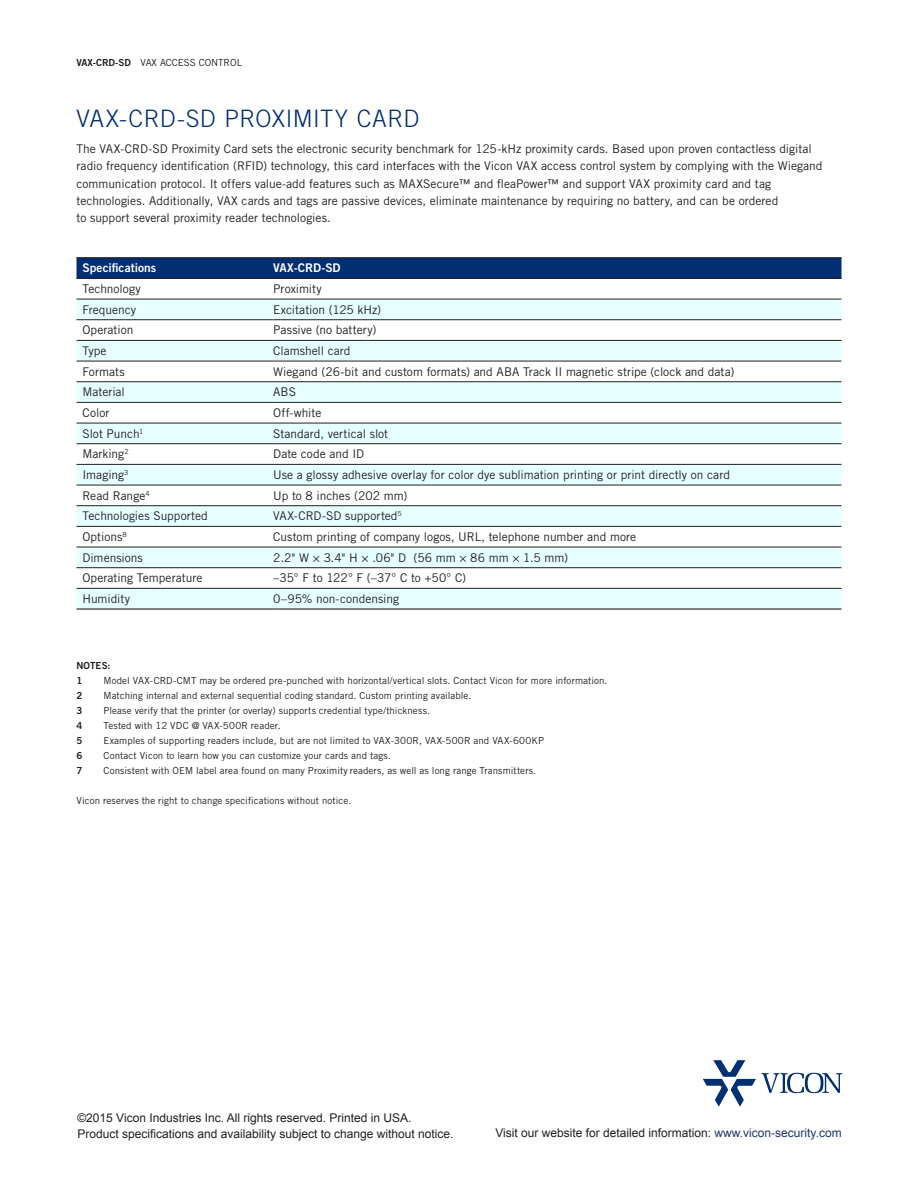
<style>
.page{position:relative;width:918px;height:1188px;background:#fff}
.page>*{position:absolute;margin:0;border:0;box-sizing:border-box;transform-origin:0 0}
.Headline_16_pt{font:300 24px "Trade Gothic LT Std";letter-spacing:.015em;color:#002f73}
.Copy_text_8_pt{font:12px/17.4px "Trade Gothic LT Std";color:#231f20}
.t1{font:12px/16.5px "Arial";color:#231f20}
.Copy_text_8_pt-2{font:12px "Trade Gothic LT Std Bd 2";color:#fff}
.Marginal_note___capt{font:9.75px "Trade Gothic LT Std";letter-spacing:.005em;color:#231f20}
.Marginal_note___capt-2{font:9.75px/15px "Trade Gothic LT Std Bd 2";letter-spacing:.005em;color:#231f20}
.s1{font-family:"Trade Gothic LT Std Bd 2"}
.s2{color:#1d366c}
</style>
<div class="page">
<svg style="left:703px;top:1060px;width:139px;height:47px"></svg>
<svg style="left:77px;top:258px;width:765px;height:20px;background:#002e71"></svg>
<svg style="left:77px;top:300px;width:765px;height:308px;fill:#e6ffff"></svg>
<hr style="left:77px;top:257px;width:196px;height:1px;background:#231f20">
<hr style="left:273px;top:257px;width:569px;height:1px;background:#231f20">
<hr style="left:77px;top:278px;width:196px;height:1px;background:#231f20">
<hr style="left:273px;top:278px;width:569px;height:1px;background:#231f20">
<hr style="left:77px;top:299px;width:196px;height:1px;background:#231f20">
<hr style="left:273px;top:299px;width:569px;height:1px;background:#231f20">
<hr style="left:77px;top:319px;width:196px;height:1px;background:#231f20">
<hr style="left:273px;top:319px;width:569px;height:1px;background:#231f20">
<hr style="left:77px;top:340px;width:196px;height:1px;background:#231f20">
<hr style="left:273px;top:340px;width:569px;height:1px;background:#231f20">
<hr style="left:77px;top:361px;width:196px;height:1px;background:#231f20">
<hr style="left:273px;top:361px;width:569px;height:1px;background:#231f20">
<hr style="left:77px;top:381px;width:196px;height:1px;background:#231f20">
<hr style="left:273px;top:381px;width:569px;height:1px;background:#231f20">
<hr style="left:77px;top:402px;width:196px;height:1px;background:#231f20">
<hr style="left:273px;top:402px;width:569px;height:1px;background:#231f20">
<hr style="left:77px;top:567px;width:196px;height:1px;background:#231f20">
<hr style="left:273px;top:567px;width:569px;height:1px;background:#231f20">
<hr style="left:77px;top:588px;width:196px;height:1px;background:#231f20">
<hr style="left:273px;top:588px;width:569px;height:1px;background:#231f20">
<hr style="left:77px;top:423px;width:196px;height:1px;background:#231f20">
<hr style="left:273px;top:423px;width:569px;height:1px;background:#231f20">
<hr style="left:77px;top:443px;width:196px;height:1px;background:#231f20">
<hr style="left:273px;top:443px;width:569px;height:1px;background:#231f20">
<hr style="left:77px;top:464px;width:196px;height:1px;background:#231f20">
<hr style="left:273px;top:464px;width:569px;height:1px;background:#231f20">
<hr style="left:77px;top:485px;width:196px;height:1px;background:#231f20">
<hr style="left:273px;top:485px;width:569px;height:1px;background:#231f20">
<hr style="left:77px;top:505px;width:196px;height:1px;background:#231f20">
<hr style="left:273px;top:505px;width:569px;height:1px;background:#231f20">
<hr style="left:77px;top:526px;width:196px;height:1px;background:#231f20">
<hr style="left:273px;top:526px;width:569px;height:1px;background:#231f20">
<hr style="left:77px;top:547px;width:196px;height:1px;background:#231f20">
<hr style="left:273px;top:547px;width:569px;height:1px;background:#231f20">
<hr style="left:77px;top:608px;width:196px;height:2px;background:#231f20">
<hr style="left:273px;top:608px;width:569px;height:2px;background:#231f20">
<p class="Marginal_note___capt" style="left:77px;top:56px;width:167px"><span class="s1">VAX-CRD-SD</span> VAX ACCESS CONTROL</p>
<p class="Headline_16_pt" style="left:77px;top:104px;width:344px">VAX-CRD-SD PROXIMITY CARD</p>
<p class="Copy_text_8_pt" style="left:77px;top:140px;width:748px">The VAX-CRD-SD Proximity Card sets the electronic security benchmark for 125-kHz proximity cards. Based upon proven contactless digital radio frequency identification (RFID) technology, this card interfaces with the Vicon VAX access control system by complying with the Wiegand communication protocol. It offers value-add features such as MAXSecure™ and fleaPower™ and support VAX proximity card and tag technologies. Additionally, VAX cards and tags are passive devices, eliminate maintenance by requiring no battery, and can be ordered<br>to support several proximity reader technologies.</p>
<p class="Copy_text_8_pt-2" style="left:83px;top:261px;width:75px">Specifications</p>
<p class="Copy_text_8_pt-2" style="left:273px;top:261px;width:69px">VAX-CRD-SD</p>
<p class="Copy_text_8_pt" style="left:83px;top:280px;width:60px">Technology</p>
<p class="Copy_text_8_pt" style="left:273px;top:280px;width:50px">Proximity</p>
<p class="Copy_text_8_pt" style="left:83px;top:301px;width:55px">Frequency</p>
<p class="Copy_text_8_pt" style="left:273px;top:301px;width:110px">Excitation (125 kHz)</p>
<p class="Copy_text_8_pt" style="left:83px;top:321px;width:52px">Operation</p>
<p class="Copy_text_8_pt" style="left:273px;top:321px;width:105px">Passive (no battery)</p>
<p class="Copy_text_8_pt" style="left:83px;top:342px;width:26px">Type</p>
<p class="Copy_text_8_pt" style="left:273px;top:342px;width:79px">Clamshell card</p>
<p class="Copy_text_8_pt" style="left:83px;top:363px;width:44px">Formats</p>
<p class="Copy_text_8_pt" style="left:273px;top:363px;width:463px">Wiegand (26-bit and custom formats) and ABA Track II magnetic stripe (clock and data)</p>
<p class="Copy_text_8_pt" style="left:83px;top:383px;width:44px">Material</p>
<p class="Copy_text_8_pt" style="left:273px;top:383px;width:24px">ABS</p>
<p class="Copy_text_8_pt" style="left:83px;top:404px;width:28px">Color</p>
<p class="Copy_text_8_pt" style="left:273px;top:404px;width:50px">Off-white</p>
<p class="Copy_text_8_pt" style="left:83px;top:425px;width:62px">Slot Punch<sup>1</sup></p>
<p class="Copy_text_8_pt" style="left:273px;top:425px;width:117px">Standard, vertical slot</p>
<p class="Copy_text_8_pt" style="left:83px;top:445px;width:48px">Marking<sup>2</sup></p>
<p class="Copy_text_8_pt" style="left:273px;top:445px;width:92px">Date code and ID</p>
<p class="Copy_text_8_pt" style="left:83px;top:466px;width:47px">Imaging<sup>3</sup></p>
<p class="Copy_text_8_pt" style="left:273px;top:466px;width:458px">Use a glossy adhesive overlay for color dye sublimation printing or print directly on card</p>
<p class="Copy_text_8_pt" style="left:83px;top:487px;width:69px">Read Range<sup>4</sup></p>
<p class="Copy_text_8_pt" style="left:273px;top:487px;width:136px">Up to 8 inches (202 mm)</p>
<p class="Copy_text_8_pt" style="left:83px;top:507px;width:127px">Technologies Supported</p>
<p class="Copy_text_8_pt" style="left:273px;top:507px;width:130px">VAX-CRD-SD supported<sup>5</sup></p>
<p class="Copy_text_8_pt" style="left:83px;top:528px;width:46px">Options<sup>8</sup></p>
<p class="Copy_text_8_pt" style="left:273px;top:528px;width:365px">Custom printing of company logos, URL, telephone number and more</p>
<p class="Copy_text_8_pt" style="left:83px;top:549px;width:62px">Dimensions</p>
<p class="Copy_text_8_pt" style="left:273px;top:549px;width:296px">2.2" W × 3.4" H × .06" D (56 mm × 86 mm × 1.5 mm)</p>
<p class="Copy_text_8_pt" style="left:83px;top:569px;width:121px">Operating Temperature</p>
<p class="Copy_text_8_pt" style="left:273px;top:569px;width:194px">–35° F to 122° F (–37° C to +50° C)</p>
<p class="Copy_text_8_pt" style="left:83px;top:590px;width:49px">Humidity</p>
<p class="Copy_text_8_pt" style="left:273px;top:590px;width:127px">0–95% non-condensing</p>
<p class="Marginal_note___capt-2" style="left:77px;top:658px;width:36px">NOTES:<br>1</p>
<p class="Marginal_note___capt" style="left:103px;top:675px;width:505px">Model VAX-CRD-CMT may be ordered pre-punched with horizontal/vertical slots. Contact Vicon for more information.</p>
<p class="Marginal_note___capt-2" style="left:77px;top:688px;width:7px">2</p>
<p class="Marginal_note___capt" style="left:103px;top:690px;width:369px">Matching internal and external sequential coding standard. Custom printing available.</p>
<p class="Marginal_note___capt-2" style="left:77px;top:703px;width:7px">3</p>
<p class="Marginal_note___capt" style="left:103px;top:705px;width:328px">Please verify that the printer (or overlay) supports credential type/thickness.</p>
<p class="Marginal_note___capt-2" style="left:77px;top:718px;width:7px">4</p>
<p class="Marginal_note___capt" style="left:103px;top:720px;width:179px">Tested with 12 VDC @ VAX-500R reader.</p>
<p class="Marginal_note___capt-2" style="left:77px;top:733px;width:7px">5</p>
<p class="Marginal_note___capt" style="left:103px;top:735px;width:442px">Examples of supporting readers include, but are not limited to VAX-300R, VAX-500R and VAX-600KP</p>
<p class="Marginal_note___capt-2" style="left:77px;top:748px;width:7px">6</p>
<p class="Marginal_note___capt" style="left:103px;top:750px;width:289px">Contact Vicon to learn how you can customize your cards and tags.</p>
<p class="Marginal_note___capt-2" style="left:77px;top:763px;width:7px">7</p>
<p class="Marginal_note___capt" style="left:103px;top:765px;width:434px">Consistent with OEM label area found on many Proximity readers, as well as long range Transmitters.</p>
<p class="Marginal_note___capt" style="left:77px;top:795px;width:276px">Vicon reserves the right to change specifications without notice.</p>
<p class="t1" style="left:77px;top:1109px;width:378px">©2015 Vicon Industries Inc. All rights reserved. Printed in USA.<br>Product specifications and availability subject to change without notice.</p>
<p class="t1" style="left:495px;top:1125px;width:348px">Visit our website for detailed information: <span class="s2">www.vicon-security.com</span></p>
</div>
